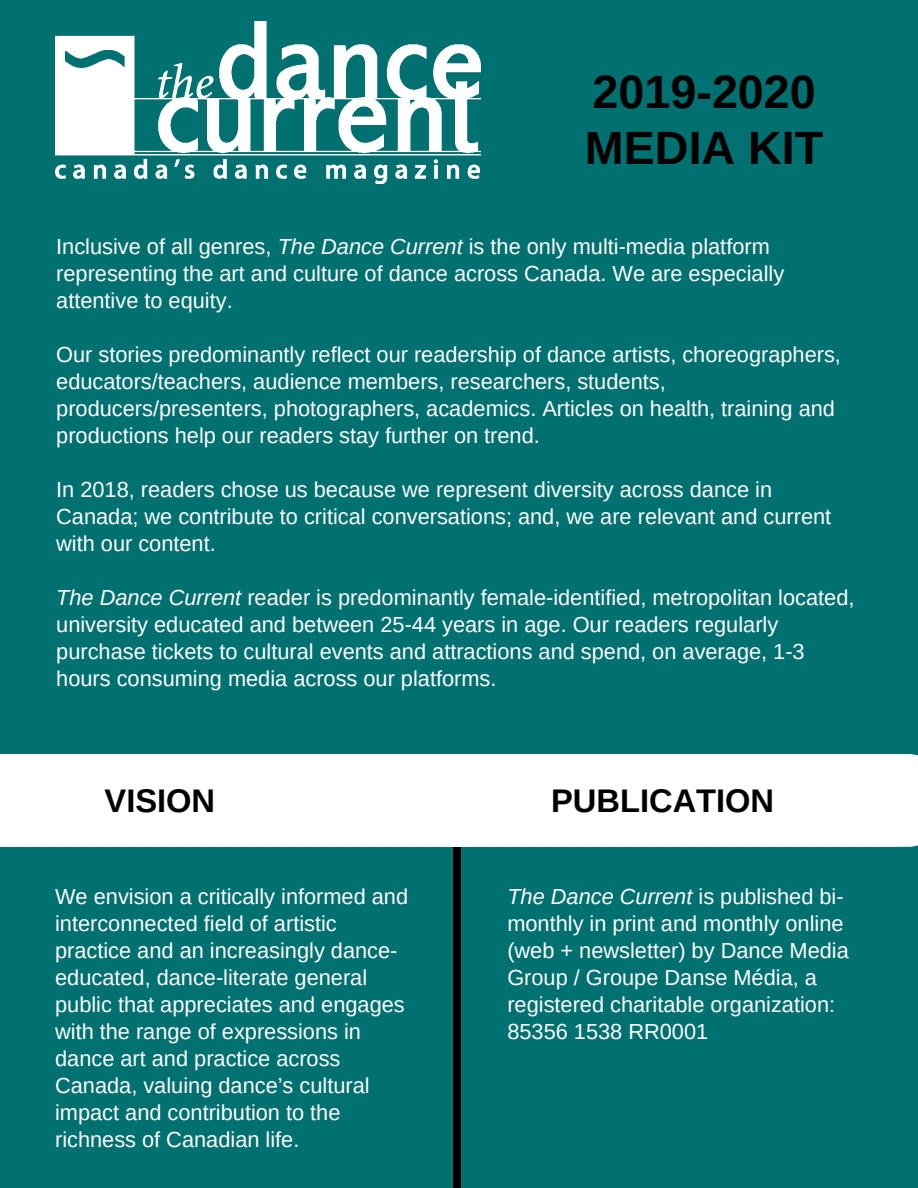
<style>
.page{position:relative;width:918px;height:1188px;background:#007071}
.page>*{position:absolute;margin:0;border:0;box-sizing:border-box;transform-origin:0 0}
.t1{font:700 46.65px/55.2px "Arimo";color:#000}
.t2{font:700 32.7px "Arimo";color:#000}
.t3{font:21.75px/27px "Arimo";color:#fff}
.s1{font-style:italic}
</style>
<div class="page">
<div style="left:453px;top:822px;width:8px;height:317px;background:#000"></div>
<div style="left:453px;top:1138px;width:8px;height:50px;background:#000"></div>
<img style="left:55px;top:21px;width:425px;height:162px">
<div style="left:0;top:800px;width:894px;height:6px;background:#fff"></div>
<div style="left:0;top:754px;width:894px;height:48px;background:#fff"></div>
<div style="left:0;top:805px;width:894px;height:42px;background:#fff"></div>
<div style="left:894px;top:754px;width:24px;height:93px;background:#fff"></div>
<h1 class="t1" style="left:585px;top:65px;width:240px">2019-2020<br>MEDIA KIT</h1>
<p class="t3" style="left:56px;top:233px;width:730px">Inclusive of all genres, <span class="s1">The Dance Current</span> is the only multi-media platform representing the art and culture of dance across Canada. We are especially attentive to equity.</p>
<p class="t3" style="left:56px;top:341px;width:786px">Our stories predominantly reflect our readership of dance artists, choreographers, educators/teachers, audience members, researchers, students, producers/presenters, photographers, academics. Articles on health, training and productions help our readers stay further on trend.</p>
<p class="t3" style="left:56px;top:476px;width:777px">In 2018, readers chose us because we represent diversity across dance in<br>Canada; we contribute to critical conversations; and, we are relevant and current with our content.</p>
<p class="t3" style="left:56px;top:584px;width:800px"><span class="s1">The Dance Current</span> reader is predominantly female-identified, metropolitan located, university educated and between 25-44 years in age. Our readers regularly purchase tickets to cultural events and attractions and spend, on average, 1-3 hours consuming media across our platforms.</p>
<h2 class="t2" style="left:105px;top:783px;width:112px">VISION</h2>
<h2 class="t2" style="left:551px;top:783px;width:224px">PUBLICATION</h2>
<p class="t3" style="left:55px;top:883px;width:355px">We envision a critically informed and interconnected field of artistic practice and an increasingly dance&shy;educated, dance-literate general public that appreciates and engages with the range of expressions in dance art and practice across Canada, valuing dance’s cultural impact and contribution to the richness of Canadian life.</p>
<p class="t3" style="left:507px;top:883px;width:343px"><span class="s1">The Dance Current</span> is published bi&shy;monthly in print and monthly online (web + newsletter) by Dance Media<br>Group / Groupe Danse Média, a registered charitable organization:<br>85356 1538 RR0001</p>
</div>
